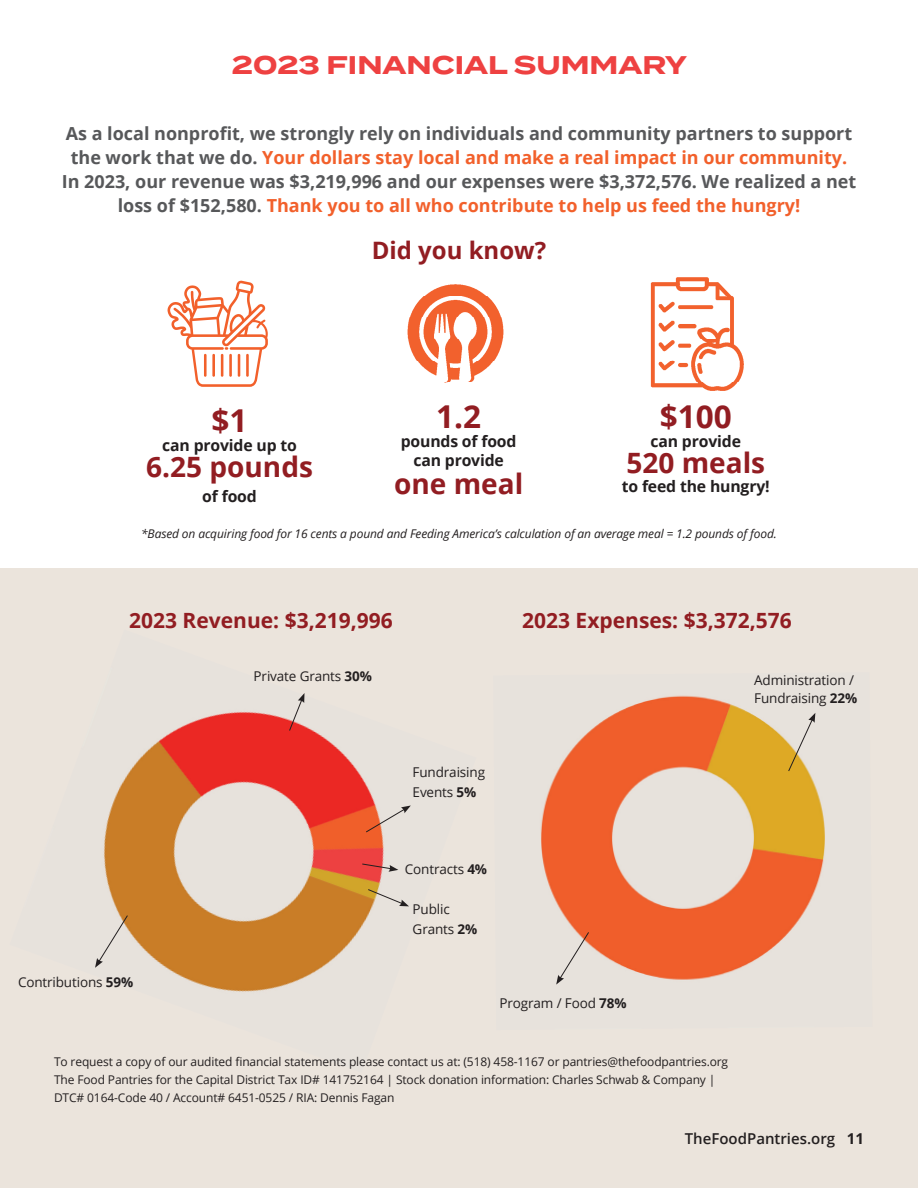
<style>
.page{position:relative;width:918px;height:1188px;background:#fff}
.page>*{position:absolute;margin:0;border:0;box-sizing:border-box;transform-origin:0 0}
.dark_heads{font:700 31.5px "Open Sans";color:#921d22}
.partners_list-new{font:700 28.05px "Open Sans";color:#921d22}
.dark_heads-2{font:700 28.05px "Open Sans";color:#921d22}
.t1{font:700 25.5px "Termina";color:#ee4141}
.dk_red_head{font:700 24px "Open Sans";color:#921d22}
.dk_red_head-2{font:700 21px "Open Sans";color:#921d22}
.bold_para{font:700 18px/24px "Open Sans";color:#57585a;text-align:center}
.partners_list-new-2{font:700 15.75px/19.2px "Open Sans";letter-spacing:-.01em;color:#231f20;text-align:center}
.t2{font:600 15px "Open Sans";color:#231f20}
.lists-small_space{font:13.5px/18px "Open Sans";letter-spacing:-.01em;color:#231f20}
.body_10_15{font:12px "Open Sans";letter-spacing:-.01em;color:#231f20}
.body_10_15-2{font:italic 12px "Open Sans";letter-spacing:-.01em;color:#231f20}
.s1{color:#f2602b}
.s2{font-weight:700}
</style>
<div class="page">
<div style="left:0;top:569px;width:918px;height:619px;background:#ebe4dc"></div>
<img style="left:103px;top:711px;width:308px;height:281px">
<img style="left:541px;top:695px;width:284px;height:285px">
<svg style="left:556px;top:931px;width:34px;height:54px"></svg>
<svg style="left:788px;top:713px;width:27px;height:59px"></svg>
<svg style="left:95px;top:915px;width:33px;height:53px"></svg>
<svg style="left:289px;top:693px;width:16px;height:39px"></svg>
<svg style="left:365px;top:806px;width:46px;height:27px"></svg>
<svg style="left:361px;top:863px;width:37px;height:9px"></svg>
<svg style="left:367px;top:889px;width:42px;height:17px"></svg>
<svg style="left:167px;top:281px;width:101px;height:106px"></svg>
<img style="left:407px;top:284px;width:97px;height:99px">
<img style="left:650px;top:277px;width:94px;height:114px">
<p class="t1" style="left:232px;top:46px;width:457px">2023 FINANCIAL SUMMARY</p>
<p class="bold_para" style="left:62px;top:121px;width:796px">As a local nonprofit, we strongly rely on individuals and community partners to support the work that we do. <span class="s1">Your dollars stay local and make a real impact in our community.<br></span>In 2023, our revenue was $3,219,996 and our expenses were $3,372,576. We realized a net loss of $152,580. <span class="s1">Thank you to all who contribute to help us feed the hungry!</span></p>
<p class="dk_red_head" style="left:372px;top:233px;width:176px">Did you know?</p>
<p class="dark_heads" style="left:660px;top:394px;width:73px">$100</p>
<p class="partners_list-new-2" style="left:651px;top:431px;width:92px">can provide</p>
<p class="partners_list-new" style="left:626px;top:443px;width:140px">520 meals</p>
<p class="partners_list-new-2" style="left:622px;top:477px;width:149px">to feed the hungry!</p>
<p class="body_10_15-2" style="left:141px;top:526px;width:637px">*Based on acquiring food for 16 cents a pound and Feeding America’s calculation of an average meal = 1.2 pounds of food.</p>
<p class="dark_heads" style="left:436px;top:394px;width:46px">1.2</p>
<p class="partners_list-new-2" style="left:401px;top:431px;width:117px">pounds of food can provide</p>
<p class="dark_heads-2" style="left:394px;top:464px;width:131px">one meal</p>
<p class="dark_heads" style="left:212px;top:398px;width:37px">$1</p>
<p class="partners_list-new-2" style="left:162px;top:435px;width:136px">can provide up to</p>
<p class="partners_list-new" style="left:146px;top:447px;width:168px">6.25 pounds</p>
<p class="partners_list-new-2" style="left:202px;top:486px;width:56px">of food</p>
<p class="dk_red_head-2" style="left:129px;top:606px;width:265px">2023 Revenue: $3,219,996</p>
<p class="dk_red_head-2" style="left:522px;top:606px;width:271px">2023 Expenses: $3,372,576</p>
<p class="lists-small_space" style="left:254px;top:667px;width:120px">Private Grants <span class="s2">30%</span></p>
<p class="lists-small_space" style="left:413px;top:763px;width:74px">Fundraising</p>
<p class="lists-small_space" style="left:413px;top:782px;width:65px">Events <span class="s2">5%</span></p>
<p class="lists-small_space" style="left:754px;top:671px;width:104px">Administration /<br>Fundraising <span class="s2">22%</span></p>
<p class="lists-small_space" style="left:18px;top:973px;width:117px">Contributions <span class="s2">59%</span></p>
<p class="lists-small_space" style="left:405px;top:859px;width:84px">Contracts <span class="s2">4%</span></p>
<p class="lists-small_space" style="left:413px;top:900px;width:39px">Public</p>
<p class="lists-small_space" style="left:413px;top:919px;width:66px">Grants <span class="s2">2%</span></p>
<p class="lists-small_space" style="left:500px;top:993px;width:129px">Program / Food <span class="s2">78%</span></p>
<p class="body_10_15" style="left:54px;top:1053px;width:676px">To request a copy of our audited financial statements please contact us at: (518) 458-1167 or pantries@thefoodpantries.org</p>
<p class="body_10_15" style="left:54px;top:1071px;width:663px">The Food Pantries for the Capital District Tax ID# 141752164 | Stock donation information: Charles Schwab &amp; Company |</p>
<p class="body_10_15" style="left:54px;top:1089px;width:342px">DTC# 0164-Code 40 / Account# 6451-0525 / RIA: Dennis Fagan</p>
<p class="t2" style="left:685px;top:1128px;width:181px">TheFoodPantries.org <span class="s2">11</span></p>
</div>
